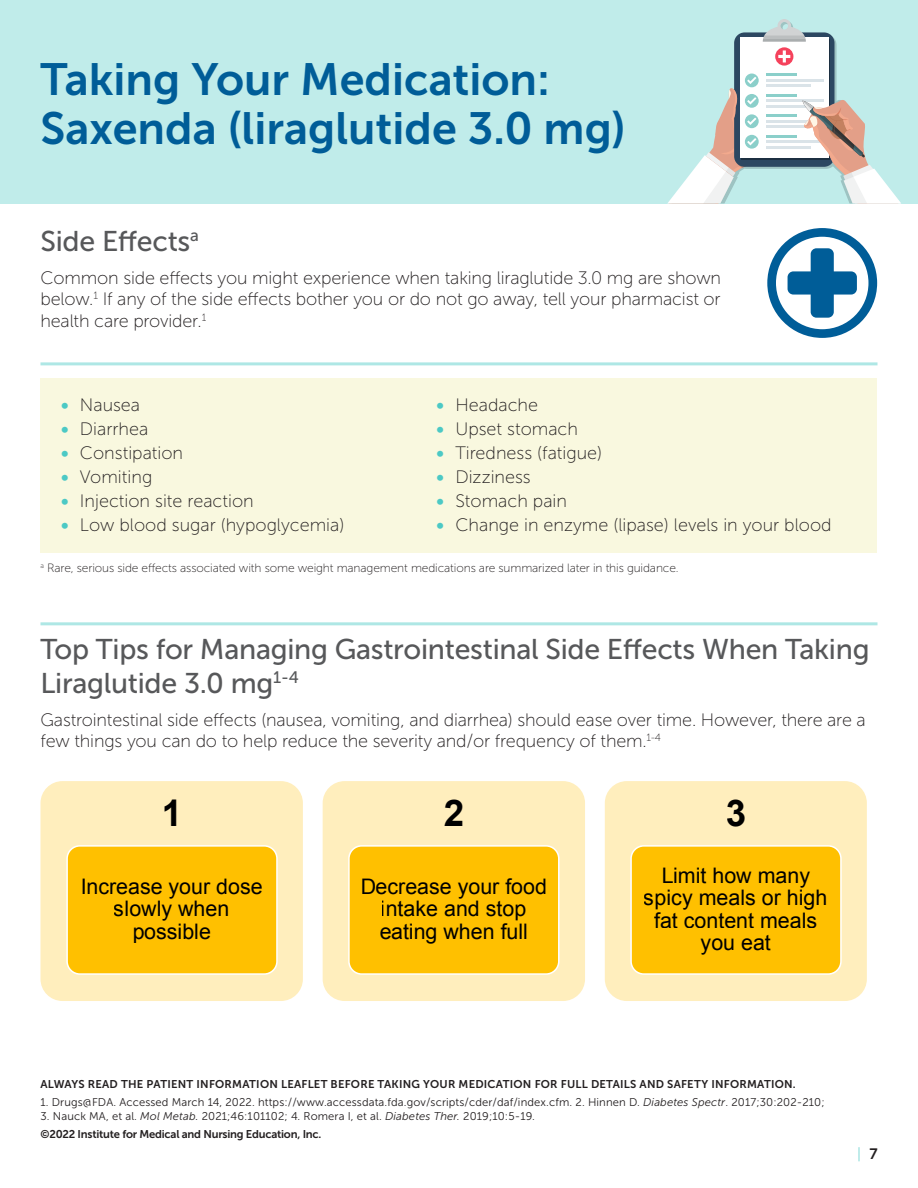
<style>
.page{position:relative;width:918px;height:1188px;background:#fff}
.page>*{position:absolute;margin:0;border:0;box-sizing:border-box;transform-origin:0 0}
.t1{font:45px/49.5px "Museo Sans 700";color:#005d98}
.t2{font:700 36.75px "Arial";color:#000}
.t3{font:28.5px/34.2px "Museo Sans 500";letter-spacing:-.01em;color:#57585a}
.t4{font:21.45px/22.2px "Arial";color:#000;text-align:center}
.t5{font:18px/21.6px "Museo Sans 100";letter-spacing:-.01em;color:#231f20;text-align:justify}
.t6{font:15px "Museo Sans 100";color:#4cc9c5}
.t7{font:12px "Museo Sans 100";letter-spacing:-.01em;color:#231f20}
.t8{font:11.25px "Museo Sans 300";letter-spacing:.01em;color:#231f20}
.t9{font:11.25px "Museo Sans 700";letter-spacing:.02em;color:#231f20}
.t10{font:11.25px "Museo Sans 700";letter-spacing:-.02em;color:#231f20}
.s1{font-family:"Museo Sans 700";color:#4cc9c5}
.s2{font-style:italic}
.s3{font-family:"Museo Sans 700";color:#231f20}
</style>
<div class="page">
<div style="left:0;top:0;width:918px;height:204px;background:#c0ecea"></div>
<svg style="left:667px;top:19px;width:234px;height:185px"></svg>
<hr style="left:40px;top:362px;width:838px;height:3px;background:#aee7e5">
<hr style="left:40px;top:622px;width:838px;height:3px;background:#aee7e5">
<div style="left:40px;top:379px;width:838px;height:174px;background:#f9f8df"></div>
<div style="left:40px;top:781px;width:263px;height:220px;background:#ffeebd;border-radius:22px"></div>
<div style="left:67px;top:846px;width:210px;height:128px;background:#ffc000;border-radius:13px"></div>
<div style="left:66px;top:845px;width:212px;height:130px;border:2px solid #fff;border-radius:13px"></div>
<div style="left:323px;top:781px;width:262px;height:220px;background:#ffeebd;border-radius:22px"></div>
<div style="left:349px;top:846px;width:210px;height:128px;background:#ffc000;border-radius:13px"></div>
<div style="left:348px;top:845px;width:212px;height:130px;border:2px solid #fff;border-radius:13px"></div>
<div style="left:605px;top:781px;width:262px;height:220px;background:#ffeebd;border-radius:22px"></div>
<div style="left:631px;top:846px;width:210px;height:128px;background:#ffc000;border-radius:13px"></div>
<div style="left:630px;top:845px;width:212px;height:130px;border:2px solid #fff;border-radius:13px"></div>
<svg style="left:767px;top:228px;width:110px;height:110px"></svg>
<h1 class="t1" style="left:40px;top:54px;width:587px">Taking Your Medication:<br>Saxenda (liraglutide 3.0 mg)</h1>
<p class="t3" style="left:40px;top:224px;width:160px">Side Effects<sup>a</sup></p>
<p class="t5" style="left:40px;top:267px;width:682px">Common side effects you might experience when taking liraglutide 3.0 mg are shown below.<sup>1</sup> If any of the side effects bother you or do not go away, tell your pharmacist or health care provider.<sup>1</sup></p>
<p class="t5" style="left:436px;top:394px;width:103px"><span class="s1">•</span> Headache</p>
<p class="t5" style="left:436px;top:418px;width:143px"><span class="s1">•</span> Upset stomach</p>
<p class="t5" style="left:436px;top:442px;width:167px"><span class="s1">•</span> Tiredness (fatigue)</p>
<p class="t5" style="left:436px;top:466px;width:96px"><span class="s1">•</span> Dizziness</p>
<p class="t5" style="left:436px;top:490px;width:132px"><span class="s1">•</span> Stomach pain</p>
<p class="t5" style="left:436px;top:514px;width:397px"><span class="s1">•</span> Change in enzyme (lipase) levels in your blood</p>
<p class="t7" style="left:40px;top:562px;width:640px"><sup>a</sup> Rare, serious side effects associated with some weight management medications are summarized later in this guidance.</p>
<p class="t5" style="left:61px;top:394px;width:81px"><span class="s1">•</span> Nausea</p>
<p class="t5" style="left:61px;top:418px;width:89px"><span class="s1">•</span> Diarrhea</p>
<p class="t5" style="left:61px;top:442px;width:124px"><span class="s1">•</span> Constipation</p>
<p class="t5" style="left:61px;top:466px;width:93px"><span class="s1">•</span> Vomiting</p>
<p class="t5" style="left:61px;top:490px;width:194px"><span class="s1">•</span> Injection site reaction</p>
<p class="t5" style="left:61px;top:514px;width:285px"><span class="s1">•</span> Low blood sugar (hypoglycemia)</p>
<p class="t3" style="left:40px;top:632px;width:831px">Top Tips for Managing Gastrointestinal Side Effects When Taking<br>Liraglutide 3.0 mg<sup>1-4</sup></p>
<p class="t5" style="left:40px;top:709px;width:827px">Gastrointestinal side effects (nausea, vomiting, and diarrhea) should ease over time. However, there are a few things you can do to help reduce the severity and/or frequency of them.<sup>1-4</sup></p>
<h2 class="t2" style="left:162px;top:789px;width:22px">1</h2>
<p class="t4" style="left:80px;top:876px;width:184px">Increase your dose slowly when possible</p>
<h2 class="t2" style="left:444px;top:789px;width:22px">2</h2>
<p class="t4" style="left:360px;top:876px;width:188px">Decrease your food intake and stop eating when full</p>
<h2 class="t2" style="left:726px;top:789px;width:22px">3</h2>
<p class="t4" style="left:644px;top:865px;width:185px">Limit how many spicy meals or high fat content meals you eat</p>
<p class="t9" style="left:40px;top:1078px;width:757px">ALWAYS READ THE PATIENT INFORMATION LEAFLET BEFORE TAKING YOUR MEDICATION FOR FULL DETAILS AND SAFETY INFORMATION.</p>
<p class="t8" style="left:40px;top:1097px;width:786px">1. Drugs@FDA. Accessed March 14, 2022. https://www.accessdata.fda.gov/scripts/cder/daf/index.cfm. 2. Hinnen D. <span class="s2">Diabetes Spectr</span>. 2017;30:202-210;</p>
<p class="t8" style="left:40px;top:1110px;width:496px">3. Nauck MA, et al. <span class="s2">Mol Metab.</span> 2021;46:101102; 4. Romera I, et al. <span class="s2">Diabetes Ther.</span> 2019;10:5-19.</p>
<p class="t10" style="left:40px;top:1128px;width:282px">©2022 Institute for Medical and Nursing Education, Inc.</p>
<p class="t6" style="left:857px;top:1146px;width:22px">| <span class="s3">7</span></p>
</div>
